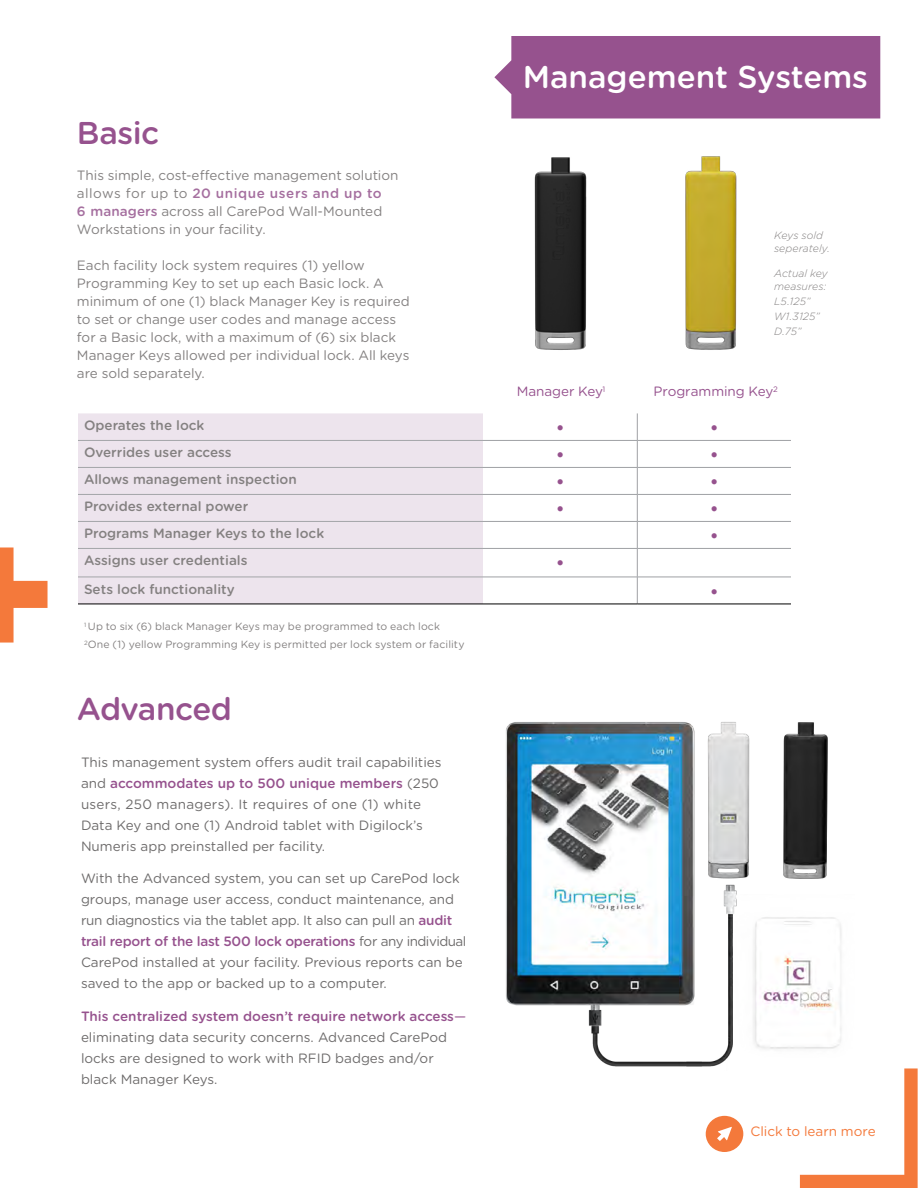
<style>
.page{position:relative;width:918px;height:1188px;background:#fff}
.page>*{position:absolute;margin:0;border:0;box-sizing:border-box;transform-origin:0 0}
.t1{font:500 31.5px "Gotham Rounded";color:#fff}
.t2{font:500 31.5px "Gotham Rounded";letter-spacing:-.02em;color:#96528e}
.t3{font:19.5px "Minion Pro";color:#96528e}
.t4{font:13.5px/21px "Gotham Rounded";color:#6e6c6c}
.t5{font:13.5px/18px "Gotham Rounded";color:#848181}
.t6{font:500 13.5px "Gotham Rounded";color:#848181}
.t7{font:13.5px "Gotham Rounded";letter-spacing:-.005em;color:#96528e}
.t8{font:13.5px "Gotham Rounded";color:#f4793b}
.t9{font:10.5px/18px "Gotham Rounded";letter-spacing:.01em;color:#848181}
.t10{font:italic 300 10.5px/12.6px "Gotham";letter-spacing:.005em;color:#848181}
.s1{font-weight:500;color:#a56f9f}
.s2{font-weight:500;color:#96528e}
.s3{color:#96528e}
</style>
<div class="page">
<img style="left:506px;top:722px;width:336px;height:345px">
<svg style="left:0;top:548px;width:48px;height:95px"></svg>
<div style="left:494px;top:36px;width:386px;height:82px;background:#96528e"></div>
<img style="left:534px;top:157px;width:53px;height:193px">
<img style="left:685px;top:156px;width:52px;height:194px">
<div style="left:78px;top:413px;width:405px;height:191px;background:#ede4ed"></div>
<hr style="left:483px;top:440px;width:154px;height:1px;background:#9fa1a4">
<hr style="left:637px;top:440px;width:154px;height:1px;background:#9fa1a4">
<hr style="left:483px;top:467px;width:154px;height:1px;background:#9fa1a4">
<hr style="left:637px;top:467px;width:154px;height:1px;background:#9fa1a4">
<hr style="left:483px;top:494px;width:154px;height:1px;background:#9fa1a4">
<hr style="left:637px;top:494px;width:154px;height:1px;background:#9fa1a4">
<hr style="left:483px;top:521px;width:154px;height:1px;background:#9fa1a4">
<hr style="left:637px;top:521px;width:154px;height:1px;background:#9fa1a4">
<hr style="left:483px;top:548px;width:154px;height:1px;background:#9fa1a4">
<hr style="left:637px;top:548px;width:154px;height:1px;background:#9fa1a4">
<hr style="left:483px;top:577px;width:154px;height:1px;background:#9fa1a4">
<hr style="left:637px;top:577px;width:154px;height:1px;background:#9fa1a4">
<svg style="left:637px;top:413px;width:1px;height:191px"></svg>
<hr style="left:78px;top:440px;width:405px;height:1px;background:#a3a5a8">
<hr style="left:78px;top:467px;width:405px;height:1px;background:#a3a5a8">
<hr style="left:78px;top:494px;width:405px;height:1px;background:#a3a5a8">
<hr style="left:78px;top:521px;width:405px;height:1px;background:#a3a5a8">
<hr style="left:78px;top:548px;width:405px;height:1px;background:#a3a5a8">
<hr style="left:78px;top:577px;width:405px;height:1px;background:#a3a5a8">
<hr style="left:78px;top:604px;width:405px;height:1px;background:#000">
<hr style="left:483px;top:604px;width:154px;height:1px;background:#000">
<hr style="left:637px;top:604px;width:154px;height:1px;background:#000">
<svg style="left:706px;top:1116px;width:38px;height:36px"></svg>
<svg style="left:800px;top:1068px;width:118px;height:120px"></svg>
<h1 class="t2" style="left:77px;top:110px;width:84px">Basic</h1>
<p class="t5" style="left:77px;top:166px;width:323px">This simple, cost-effective management solution allows for up to <span class="s1">20 unique users and up to<br>6 managers</span> across all CarePod Wall-Mounted Workstations in your facility.</p>
<p class="t5" style="left:77px;top:256px;width:334px">Each facility lock system requires (1) yellow Programming Key to set up each Basic lock. A minimum of one (1) black Manager Key is required to set or change user codes and manage access for a Basic lock, with a maximum of (6) six black Manager Keys allowed per individual lock. All keys are sold separately.</p>
<h1 class="t1" style="left:523px;top:55px;width:347px">Management Systems</h1>
<p class="t10" style="left:774px;top:229px;width:57px">Keys sold seperately.</p>
<p class="t10" style="left:774px;top:267px;width:55px">Actual key measures:</p>
<p class="t10" style="left:774px;top:293px;width:47px;line-height:15px">L5.125”<br>W1.3125”<br>D.75”</p>
<p class="t7" style="left:517px;top:382px;width:90px">Manager Key<sup>1</sup></p>
<p class="t7" style="left:654px;top:382px;width:126px">Programming Key<sup>2</sup></p>
<p class="t6" style="left:84px;top:416px;width:122px">Operates the lock</p>
<h2 class="t3" style="left:556px;top:413px;width:9px">•</h2>
<h2 class="t3" style="left:710px;top:413px;width:9px">•</h2>
<p class="t6" style="left:84px;top:443px;width:149px">Overrides user access</p>
<h2 class="t3" style="left:556px;top:440px;width:9px">•</h2>
<h2 class="t3" style="left:710px;top:440px;width:9px">•</h2>
<p class="t6" style="left:84px;top:470px;width:214px">Allows management inspection</p>
<h2 class="t3" style="left:556px;top:467px;width:9px">•</h2>
<h2 class="t3" style="left:710px;top:467px;width:9px">•</h2>
<p class="t6" style="left:84px;top:497px;width:166px">Provides external power</p>
<h2 class="t3" style="left:556px;top:494px;width:9px">•</h2>
<h2 class="t3" style="left:710px;top:494px;width:9px">•</h2>
<p class="t6" style="left:84px;top:524px;width:242px">Programs Manager Keys to the lock</p>
<h2 class="t3" style="left:710px;top:521px;width:9px">•</h2>
<p class="t6" style="left:84px;top:551px;width:165px">Assigns user credentials</p>
<h2 class="t3" style="left:556px;top:548px;width:9px">•</h2>
<p class="t6" style="left:84px;top:579px;width:152px">Sets lock functionality</p>
<h2 class="t3" style="left:710px;top:576px;width:9px">•</h2>
<p class="t9" style="left:84px;top:617px;width:382px"><sup>1</sup> Up to six (6) black Manager Keys may be programmed to each lock<br><sup>2</sup>One (1) yellow Programming Key is permitted per lock system or facility</p>
<h1 class="t2" style="left:77px;top:686px;width:157px">Advanced</h1>
<p class="t4" style="left:81px;top:751px;width:362px">This management system offers audit trail capabilities and <span class="s2">accommodates up to 500 unique members</span> (250 users, 250 managers). It requires of one (1) white Data Key and one (1) Android tablet with Digilock’s Numeris app preinstalled per facility.</p>
<p class="t4" style="left:81px;top:867px;width:387px">With the Advanced system, you can set up CarePod lock groups, manage user access, conduct maintenance, and run diagnostics via the tablet app. It also can pull an <span class="s2">audit trail report of the last 500 lock operations</span> for any individual CarePod installed at your facility. Previous reports can be saved to the app or backed up to a computer.</p>
<p class="t4" style="left:81px;top:1005px;width:387px"><span class="s2">This centralized system doesn’t require network access</span><span class="s3">— </span>eliminating data security concerns. Advanced CarePod locks are designed to work with RFID badges and/or black Manager Keys.</p>
<p class="t8" style="left:751px;top:1122px;width:127px">Click to learn more</p>
</div>
